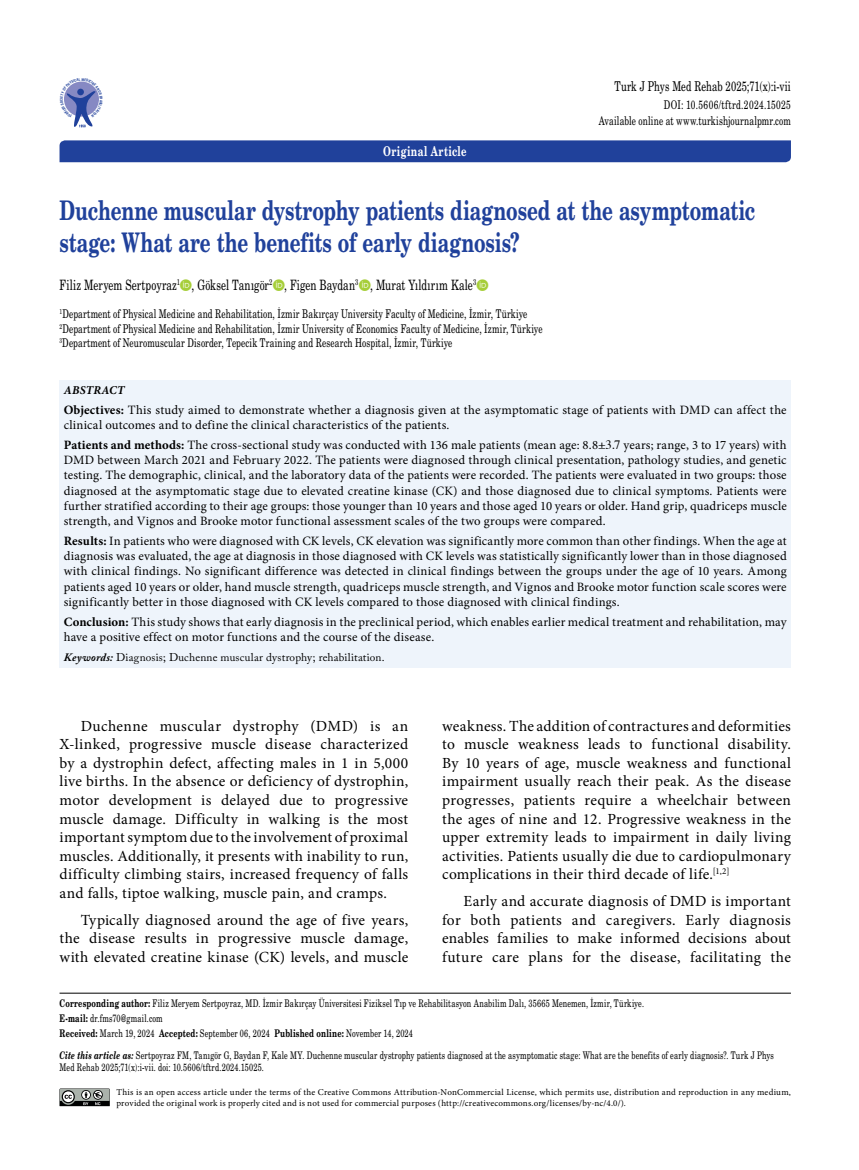
<style>
.page{position:relative;width:859px;height:1170px;background:#fff}
.page>*{position:absolute;margin:0;border:0;box-sizing:border-box;transform-origin:0 0}
.t1{font:27px/32.4px "Madison Bold Tr";letter-spacing:-.005em;color:#20419b}
.t2{font:15.45px/18.6px "Minion Pro";letter-spacing:.015em;color:#000;text-align:justify}
.t3{font:14.25px "Madison Tr";letter-spacing:.005em;color:#000}
.t4{font:13.5px "Madison Tr";letter-spacing:.005em;color:#000}
.t5{font:13.5px "Madison Bold Tr";letter-spacing:.03em;color:#fff}
.t6{font:12.75px/15.3px "Minion Pro";letter-spacing:.01em;color:#000}
.t7{font:12px/14.4px "Madison Tr";letter-spacing:.015em;color:#000;text-align:right}
.t8{font:italic 700 12px "Minion Pro";letter-spacing:.015em;color:#000}
.t9{font:11.25px "Adobe Caslon Pro";letter-spacing:.015em;color:#000}
.t10{font:10.5px/15.1px "Madison Tr";letter-spacing:.015em;color:#000}
.t11{font:9px/10.8px "Minion Pro";letter-spacing:.02em;color:#000}
.t12{font:3.6px "Helvetica Cond Bold Tr";color:#20419b}
.s1{font-weight:700}
.s2{font-family:"Times"}
.s3{font-weight:700;font-style:italic}
.s4{font-family:"Madison Bold Tr"}
.s5{font-family:"Madison Bold Italic Tr"}
</style>
<div class="page">
<div style="left:60px;top:140px;width:731px;height:22px;background:#20419b"></div>
<div style="left:60px;top:381px;width:731px;height:286px;background:#eef4fb"></div>
<hr style="left:60px;top:992px;width:731px;height:1px;background:#000">
<svg style="left:60px;top:1088px;width:50px;height:18px"></svg>
<svg style="left:64px;top:81px;width:35px;height:47px"></svg>
<p class="t12" style="left:59px;top:100px;width:4px;rotate:-90deg">C</p>
<p class="t5" style="left:383px;top:143px;width:85px">Original Article</p>
<p class="t4" style="left:614px;top:78px;width:178px">Turk J Phys Med Rehab 2025;71(x):i-vii</p>
<p class="t7" style="left:599px;top:97px;width:194px;line-height:15.6px">DOI: 10.5606/tftrd.2024.15025<br>Available online at www.turkishjournalpmr.com</p>
<h1 class="t1" style="left:60px;top:193px;width:697px">Duchenne muscular dystrophy patients diagnosed at the asymptomatic stage: What are the benefits of early diagnosis?</h1>
<p class="t3" style="left:60px;top:276px;width:418px">Filiz Meryem Sertpoyraz<sup>1</sup> , Göksel Tanıgör<sup>2</sup> , Figen Baydan<sup>3</sup> , Murat Yıldırım Kale<sup>3</sup></p>
<p class="t7" style="left:60px;top:306px;width:485px;text-align:left"><sup>1</sup>Department of Physical Medicine and Rehabilitation, İzmir Bakırçay University Faculty of Medicine, İzmir, Türkiye<br><sup>2</sup>Department of Physical Medicine and Rehabilitation, İzmir University of Economics Faculty of Medicine, İzmir, Türkiye<br><sup>3</sup>Department of Neuromuscular Disorder, Tepecik Training and Research Hospital, İzmir, Türkiye</p>
<p class="t8" style="left:64px;top:382px;width:62px">ABSTRACT</p>
<p class="t6" style="left:64px;top:402px;width:724px"><span class="s1">Objectives:</span> This study aimed to demonstrate whether a diagnosis given at the asymptomatic stage of patients with DMD can affect the clinical outcomes and to define the clinical characteristics of the patients.</p>
<p class="t6" style="left:64px;top:437px;width:724px;text-align:justify"><span class="s1">Patients and methods:</span> The cross-sectional study was conducted with 136 male patients (mean age: 8.8<span class="s2">±3.7</span> years; range, 3 to 17 years) with DMD between March 2021 and February 2022. The patients were diagnosed through clinical presentation, pathology studies, and genetic testing. The demographic, clinical, and the laboratory data of the patients were recorded. The patients were evaluated in two groups: those diagnosed at the asymptomatic stage due to elevated creatine kinase (CK) and those diagnosed due to clinical symptoms. Patients were further stratified according to their age groups: those younger than 10 years and those aged 10 years or older. Hand grip, quadriceps muscle strength, and Vignos and Brooke motor functional assessment scales of the two groups were compared.</p>
<p class="t6" style="left:64px;top:533px;width:724px;text-align:justify"><span class="s1">Results:</span> In patients who were diagnosed with CK levels, CK elevation was significantly more common than other findings. When the age at diagnosis was evaluated, the age at diagnosis in those diagnosed with CK levels was statistically significantly lower than in those diagnosed with clinical findings. No significant difference was detected in clinical findings between the groups under the age of 10 years. Among patients aged 10 years or older, hand muscle strength, quadriceps muscle strength, and Vignos and Brooke motor function scale scores were significantly better in those diagnosed with CK levels compared to those diagnosed with clinical findings.</p>
<p class="t6" style="left:64px;top:614px;width:724px"><span class="s1">Conclusion:</span> This study shows that early diagnosis in the preclinical period, which enables earlier medical treatment and rehabilitation, may have a positive effect on motor functions and the course of the disease.</p>
<p class="t9" style="left:64px;top:650px;width:322px"><span class="s3">Keywords:</span> Diagnosis; Duchenne muscular dystrophy; rehabilitation.</p>
<p class="t2" style="left:60px;top:716px;width:350px;text-indent:21px">Duchenne muscular dystrophy (DMD) is an X-linked, progressive muscle disease characterized by a dystrophin defect, affecting males in 1 in 5,000 live births. In the absence or deficiency of dystrophin, motor development is delayed due to progressive muscle damage. Difficulty in walking is the most important symptom due to the involvement of proximal muscles. Additionally, it presents with inability to run, difficulty climbing stairs, increased frequency of falls and falls, tiptoe walking, muscle pain, and cramps.</p>
<p class="t2" style="left:60px;top:910px;width:350px;text-indent:21px">Typically diagnosed around the age of five years, the disease results in progressive muscle damage, with elevated creatine kinase (CK) levels, and muscle</p>
<p class="t2" style="left:442px;top:716px;width:350px">weakness. The addition of contractures and deformities to muscle weakness leads to functional disability.<br>By 10 years of age, muscle weakness and functional impairment usually reach their peak. As the disease progresses, patients require a wheelchair between the ages of nine and 12. Progressive weakness in the upper extremity leads to impairment in daily living activities. Patients usually die due to cardiopulmonary complications in their third decade of life.<sup>[1,2]</sup></p>
<p class="t2" style="left:442px;top:892px;width:350px;text-indent:21px">Early and accurate diagnosis of DMD is important for both patients and caregivers. Early diagnosis enables families to make informed decisions about future care plans for the disease, facilitating the</p>
<p class="t10" style="left:60px;top:995px;width:586px"><span class="s4">Corresponding author:</span> Filiz Meryem Sertpoyraz, MD. İzmir Bakırçay Üniversitesi Fiziksel Tıp ve Rehabilitasyon Anabilim Dalı, 35665 Menemen, İzmir, Türkiye.<br><span class="s4">E-mail:</span> dr.fms70@gmail.com<br><span class="s4">Received:</span> March 19, 2024 <span class="s4">Accepted:</span> September 06, 2024 <span class="s4">Published online:</span> November 14, 2024</p>
<p class="t10" style="left:60px;top:1048px;width:716px;line-height:12.6px"><span class="s5">Cite this article as:</span> Sertpoyraz FM, Tanıgör G, Baydan F, Kale MY. Duchenne muscular dystrophy patients diagnosed at the asymptomatic stage: What are the benefits of early diagnosis?. Turk J Phys<br>Med Rehab 2025;71(x):i-vii. doi: 10.5606/tftrd.2024.15025.</p>
<p class="t11" style="left:117px;top:1086px;width:676px">This is an open access article under the terms of the Creative Commons Attribution-NonCommercial License, which permits use, distribution and reproduction in any medium, provided the original work is properly cited and is not used for commercial purposes (http://creativecommons.org/licenses/by-nc/4.0/).</p>
</div>
